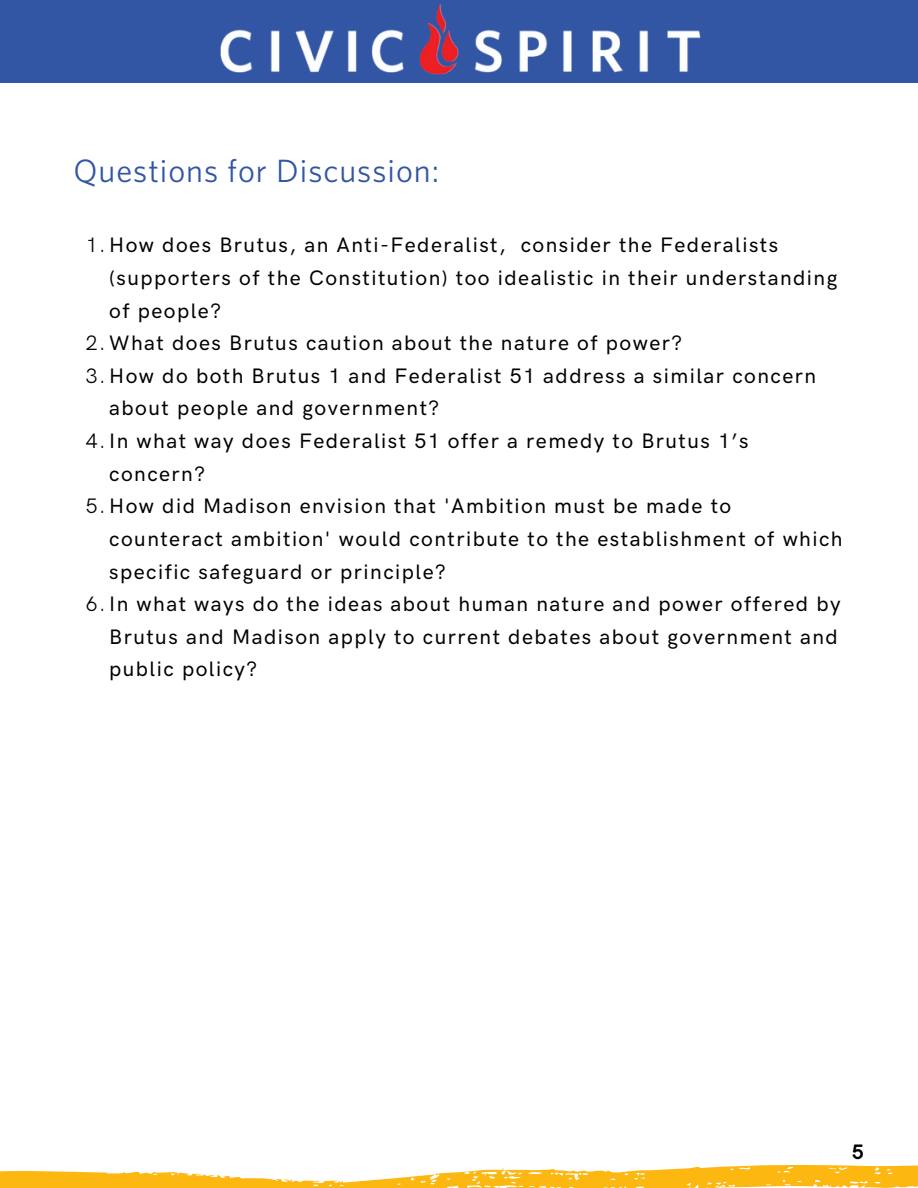
<style>
.page{position:relative;width:918px;height:1188px;background:#fff}
.page>*{position:absolute;margin:0;border:0;box-sizing:border-box;transform-origin:0 0}
.t1{font:32.25px "Whitney";letter-spacing:.03em;color:#3256a4}
.t2{font:500 21px/32.7px "HK Grotesk Pro";letter-spacing:.07em;color:#000}
.t3{font:700 21px "HK Grotesk";color:#000}
.s1{font-weight:400}
</style>
<div class="page">
<svg style="left:0;top:1164px;width:918px;height:24px"></svg>
<div style="left:0;top:0;width:918px;height:83px;background:#3256a4"></div>
<img style="left:220px;top:4px;width:481px;height:71px">
<p class="t1" style="left:74px;top:152px;width:367px">Questions for Discussion:</p>
<p class="t2" style="left:109px;top:230px;width:730px;text-indent:-23px"><span class="s1">1.</span>How does Brutus, an Anti-Federalist, consider the Federalists (supporters of the Constitution) too idealistic in their understanding of people?</p>
<p class="t2" style="left:86px;top:328px;width:598px"><span class="s1">2.</span>What does Brutus caution about the nature of power?</p>
<p class="t2" style="left:109px;top:360px;width:708px;text-indent:-23px"><span class="s1">3.</span>How do both Brutus 1 and Federalist 51 address a similar concern about people and government?</p>
<p class="t2" style="left:109px;top:425px;width:641px;text-indent:-23px"><span class="s1">4.</span>In what way does Federalist 51 offer a remedy to Brutus 1’s concern?</p>
<p class="t2" style="left:109px;top:491px;width:735px;text-indent:-23px"><span class="s1">5.</span>How did Madison envision that 'Ambition must be made to counteract ambition' would contribute to the establishment of which specific safeguard or principle?</p>
<p class="t2" style="left:109px;top:589px;width:733px;text-indent:-23px"><span class="s1">6.</span>In what ways do the ideas about human nature and power offered by<br>Brutus and Madison apply to current debates about government and public policy?</p>
<p class="t3" style="left:852px;top:1140px;width:14px">5</p>
</div>
